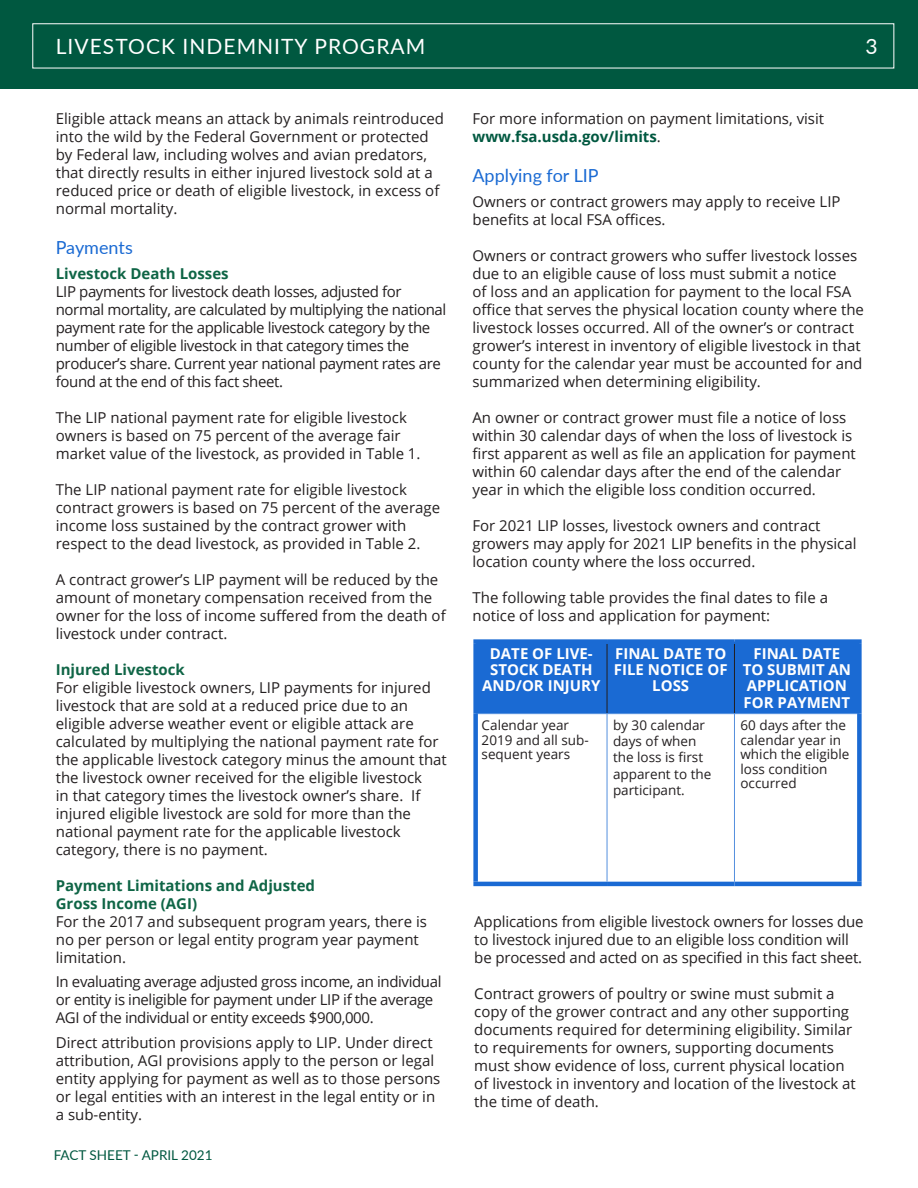
<style>
.page{position:relative;width:918px;height:1188px;background:#fff}
.page>*{position:absolute;margin:0;border:0;box-sizing:border-box;transform-origin:0 0}
.Subheader_1{font:21px "Lato";letter-spacing:.05em;color:#fff}
.Subheader_1-2{font:18px "Lato";color:#1a6ad3}
.Body_Style{font:15px/18px "Open Sans";color:#231f20}
.Body_Style-2{font:15px/18px "Open Sans";letter-spacing:-.025em;color:#231f20}
.t1{font:700 15px/16.2px "Open Sans";color:#fff;text-align:center}
.Sub_Subheader{font:700 15px/18px "Open Sans";color:#0f6546}
.Table_Paragraph{font:13.5px/14.5px "Open Sans";color:#231f20}
.Subheader_1-3{font:13.5px "Lato";color:#005840}
.s1{font-weight:700;color:#005840}
</style>
<div class="page">
<div style="left:0;top:0;width:918px;height:89px;background:#005840"></div>
<div style="left:478px;top:644px;width:379px;height:69px;background:#1a6ad3"></div>
<hr style="left:607px;top:644px;width:1px;height:69px;background:#231f20">
<hr style="left:734px;top:644px;width:1px;height:69px;background:#231f20">
<div style="left:473px;top:639px;width:134px;height:5px;background:#1a6ad3"></div>
<div style="left:473px;top:644px;width:5px;height:70px;background:#1a6ad3"></div>
<div style="left:607px;top:639px;width:127px;height:5px;background:#1a6ad3"></div>
<div style="left:734px;top:639px;width:128px;height:5px;background:#1a6ad3"></div>
<div style="left:857px;top:644px;width:5px;height:70px;background:#1a6ad3"></div>
<div style="left:473px;top:714px;width:5px;height:168px;background:#1a6ad3"></div>
<div style="left:857px;top:714px;width:5px;height:168px;background:#1a6ad3"></div>
<hr style="left:473px;top:882px;width:134px;height:4px;background:#1a6ad3">
<hr style="left:607px;top:882px;width:127px;height:4px;background:#1a6ad3">
<hr style="left:734px;top:882px;width:128px;height:4px;background:#1a6ad3">
<hr style="left:478px;top:713px;width:129px;height:1px;background:#538fde">
<hr style="left:607px;top:713px;width:127px;height:1px;background:#538fde">
<hr style="left:607px;top:714px;width:1px;height:168px;background:#538fde">
<hr style="left:734px;top:713px;width:123px;height:1px;background:#538fde">
<hr style="left:734px;top:714px;width:1px;height:168px;background:#538fde">
<p class="Subheader_1" style="left:56px;top:31px;width:371px">LIVESTOCK INDEMNITY PROGRAM</p>
<p class="Subheader_1" style="left:866px;top:31px;width:14px">3</p>
<p class="Body_Style" style="left:56px;top:109px;width:390px">Eligible attack means an attack by animals reintroduced into the wild by the Federal Government or protected by Federal law, including wolves and avian predators, that directly results in either injured livestock sold at a reduced price or death of eligible livestock, in excess of normal mortality.</p>
<p class="Subheader_1-2" style="left:56px;top:234px;width:78px">Payments</p>
<p class="Sub_Subheader" style="left:56px;top:264px;width:174px">Livestock Death Losses</p>
<p class="Body_Style-2" style="left:56px;top:282px;width:392px">LIP payments for livestock death losses, adjusted for normal mortality, are calculated by multiplying the national payment rate for the applicable livestock category by the number of eligible livestock in that category times the producer’s share. Current year national payment rates are found at the end of this fact sheet.</p>
<p class="Body_Style" style="left:56px;top:408px;width:366px">The LIP national payment rate for eligible livestock owners is based on 75 percent of the average fair market value of the livestock, as provided in Table 1.</p>
<p class="Body_Style" style="left:56px;top:480px;width:386px">The LIP national payment rate for eligible livestock contract growers is based on 75 percent of the average income loss sustained by the contract grower with respect to the dead livestock, as provided in Table 2.</p>
<p class="Body_Style" style="left:56px;top:570px;width:391px">A contract grower’s LIP payment will be reduced by the amount of monetary compensation received from the owner for the loss of income suffered from the death of livestock under contract.</p>
<p class="Sub_Subheader" style="left:56px;top:660px;width:131px">Injured Livestock</p>
<p class="Body_Style" style="left:56px;top:678px;width:393px">For eligible livestock owners, LIP payments for injured livestock that are sold at a reduced price due to an eligible adverse weather event or eligible attack are calculated by multiplying the national payment rate for the applicable livestock category minus the amount that the livestock owner received for the eligible livestock<br>in that category times the livestock owner’s share. If injured eligible livestock are sold for more than the national payment rate for the applicable livestock category, there is no payment.</p>
<p class="Sub_Subheader" style="left:56px;top:876px;width:261px">Payment Limitations and Adjusted<br>Gross Income (AGI)</p>
<p class="Body_Style" style="left:56px;top:912px;width:373px">For the 2017 and subsequent program years, there is no per person or legal entity program year payment limitation.</p>
<p class="Body_Style-2" style="left:56px;top:972px;width:387px">In evaluating average adjusted gross income, an individual or entity is ineligible for payment under LIP if the average<br>AGI of the individual or entity exceeds $900,000.</p>
<p class="Body_Style" style="left:56px;top:1033px;width:386px">Direct attribution provisions apply to LIP. Under direct attribution, AGI provisions apply to the person or legal entity applying for payment as well as to those persons or legal entities with an interest in the legal entity or in a sub-entity.</p>
<p class="Subheader_1-3" style="left:54px;top:1145px;width:160px">FACT SHEET - APRIL 2021</p>
<p class="Body_Style" style="left:472px;top:109px;width:353px">For more information on payment limitations, visit <span class="s1">www.fsa.usda.gov/limits</span>.</p>
<p class="Subheader_1-2" style="left:472px;top:162px;width:128px">Applying for LIP</p>
<p class="Body_Style" style="left:472px;top:192px;width:370px">Owners or contract growers may apply to receive LIP benefits at local FSA offices.</p>
<p class="Body_Style" style="left:472px;top:246px;width:393px">Owners or contract growers who suffer livestock losses due to an eligible cause of loss must submit a notice<br>of loss and an application for payment to the local FSA office that serves the physical location county where the livestock losses occurred. All of the owner’s or contract grower’s interest in inventory of eligible livestock in that county for the calendar year must be accounted for and summarized when determining eligibility.</p>
<p class="Body_Style" style="left:472px;top:408px;width:385px">An owner or contract grower must file a notice of loss within 30 calendar days of when the loss of livestock is first apparent as well as file an application for payment within 60 calendar days after the end of the calendar year in which the eligible loss condition occurred.</p>
<p class="Body_Style" style="left:472px;top:516px;width:386px">For 2021 LIP losses, livestock owners and contract growers may apply for 2021 LIP benefits in the physical location county where the loss occurred.</p>
<p class="Body_Style" style="left:472px;top:588px;width:357px">The following table provides the final dates to file a notice of loss and application for payment:</p>
<p class="t1" style="left:482px;top:645px;width:120px">DATE OF LIVE-<br>STOCK DEATH<br>AND/OR INJURY</p>
<p class="t1" style="left:614px;top:645px;width:115px">FINAL DATE TO<br>FILE NOTICE OF<br>LOSS</p>
<p class="t1" style="left:743px;top:645px;width:110px">FINAL DATE<br>TO SUBMIT AN<br>APPLICATION<br>FOR PAYMENT</p>
<p class="Table_Paragraph" style="left:482px;top:717px;width:109px">Calendar year<br>2019 and all sub&shy;sequent years</p>
<p class="Table_Paragraph" style="left:613px;top:717px;width:100px;line-height:16.2px">by 30 calendar days of when the loss is first apparent to the participant.</p>
<p class="Table_Paragraph" style="left:740px;top:717px;width:111px">60 days after the calendar year in which the eligible loss condition occurred</p>
<p class="Body_Style" style="left:474px;top:912px;width:391px">Applications from eligible livestock owners for losses due to livestock injured due to an eligible loss condition will be processed and acted on as specified in this fact sheet.</p>
<p class="Body_Style" style="left:474px;top:984px;width:383px">Contract growers of poultry or swine must submit a copy of the grower contract and any other supporting documents required for determining eligibility. Similar to requirements for owners, supporting documents must show evidence of loss, current physical location of livestock in inventory and location of the livestock at the time of death.</p>
</div>
